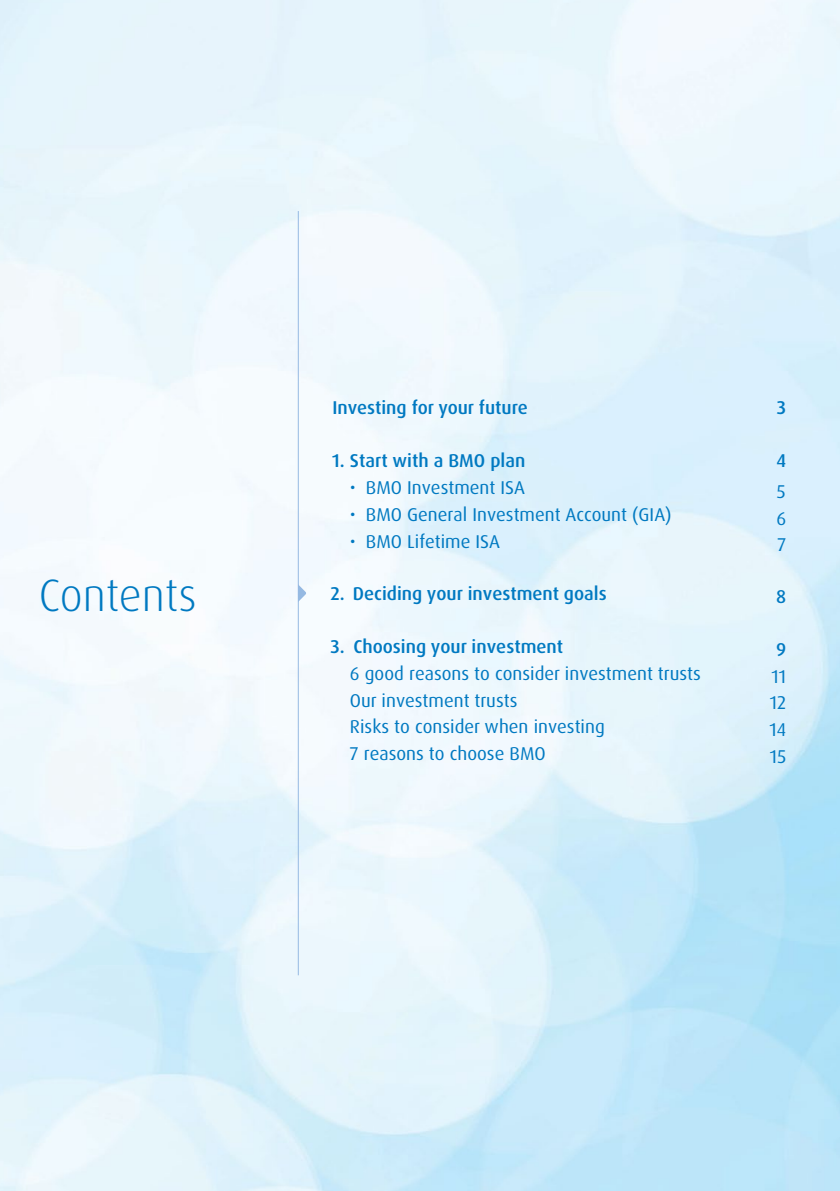
<style>
.page{position:relative;width:840px;height:1191px;background:#fff}
.page>*{position:absolute;margin:0;border:0;box-sizing:border-box;transform-origin:0 0}
.t1{font:300 45.4px "Dax Pro";letter-spacing:-.005em;color:#0079c1}
.t2{font:18.6px/26.8px "Dax Pro";color:#0079c1}
.t3{font:500 18.6px/31.2px "Dax Pro";color:#0079c1}
.s1{font-weight:400}
.s2{font-weight:500}
</style>
<div class="page">
<hr style="left:298px;top:211px;width:1px;height:764px;background:#95b9e2">
<svg style="left:298px;top:584px;width:8px;height:18px"></svg>
<p class="t1" style="left:39px;top:566px;width:159px">Contents</p>
<p class="t3" style="left:332px;top:392px;width:197px">Investing for your future</p>
<p class="t3" style="left:776px;top:392px;width:11px">3</p>
<p class="t3" style="left:776px;top:445px;width:11px">4<br><span class="s1">5</span></p>
<p class="t2" style="left:776px;top:505px;width:11px">6<br>7</p>
<p class="t3" style="left:775px;top:581px;width:12px">8</p>
<p class="t2" style="left:769px;top:636px;width:18px;text-align:center"><span class="s2">9<br></span>11<br>12<br>14</p>
<p class="t3" style="left:332px;top:445px;width:195px">1. Start with a BMO plan</p>
<p class="t2" style="left:350px;top:474px;width:177px">• BMO Investment ISA</p>
<p class="t2" style="left:350px;top:501px;width:323px">• BMO General Investment Account (GIA)</p>
<p class="t2" style="left:350px;top:528px;width:152px">• BMO Lifetime ISA</p>
<p class="t3" style="left:330px;top:578px;width:277px">2. Deciding your investment goals</p>
<p class="t2" style="left:350px;top:633px;width:352px;text-indent:-19px"><span class="s2">3. Choosing your investment<br></span>6 good reasons to consider investment trusts<br>Our investment trusts<br>Risks to consider when investing<br>7 reasons to choose BMO</p>
<p class="t2" style="left:769px;top:743px;width:18px">15</p>
</div>
